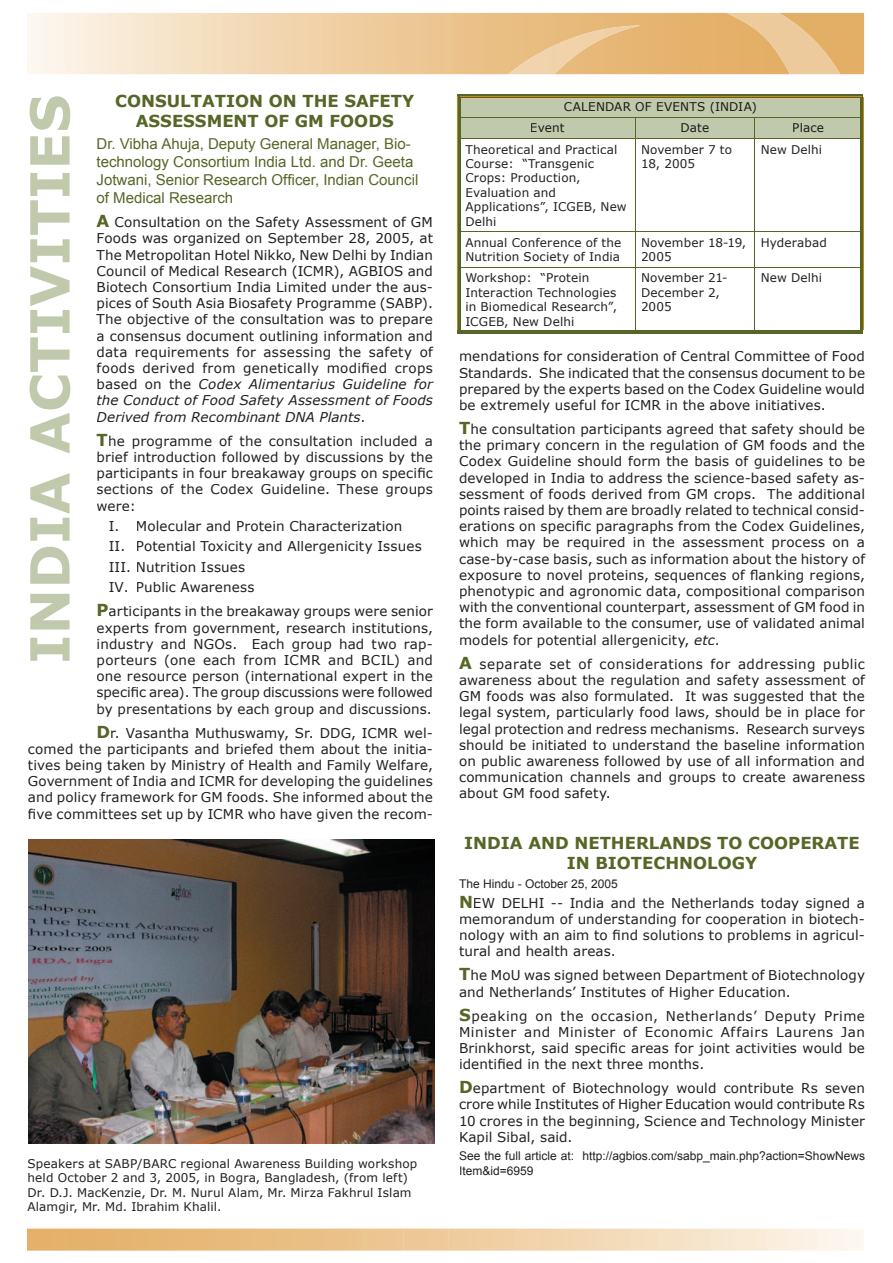
<style>
.page{position:relative;width:893px;height:1263px;background:#fff}
.page>*{position:absolute;margin:0;border:0;box-sizing:border-box;transform-origin:0 0}
.t1{font:700 54px "Verdana";color:#c1c9ad}
.t2{font:700 16.5px/19.8px "Verdana";color:#566627;text-align:center}
.t3{font:15px/18px "Arial";color:#566627}
.t4{font:13.5px/16.2px "Verdana";letter-spacing:.01em;color:#231f20;text-align:justify}
.t5{font:12px/14.4px "Verdana";letter-spacing:.015em;color:#231f20}
.t6{font:12px/14.4px "Arial";color:#231f20}
.t7{font:12px/21.1px "Verdana";letter-spacing:.015em;color:#191b13}
.s1{font-weight:700;font-size:16.5px;color:#566627}
.s2{font-style:italic}
</style>
<div class="page">
<svg style="left:27px;top:13px;width:837px;height:61px;background:#efd0a5"></svg>
<svg style="left:508px;top:25px;width:133px;height:49px;background:#eac087"></svg>
<svg style="left:727px;top:13px;width:113px;height:61px;background:#e7ba7d"></svg>
<svg style="left:27px;top:1228px;width:837px;height:22px;background:#efcfa3"></svg>
<hr style="left:458px;top:138px;width:3px;height:94px;background:#d08613">
<hr style="left:860px;top:138px;width:3px;height:94px;background:#d08613">
<hr style="left:458px;top:232px;width:3px;height:35px;background:#d08613">
<hr style="left:860px;top:232px;width:3px;height:35px;background:#d08613">
<hr style="left:458px;top:267px;width:3px;height:63px;background:#d08613">
<hr style="left:860px;top:267px;width:3px;height:63px;background:#d08613">
<hr style="left:458px;top:94px;width:177px;height:2px;background:#566627">
<hr style="left:635px;top:94px;width:120px;height:2px;background:#566627">
<hr style="left:755px;top:94px;width:108px;height:2px;background:#566627">
<hr style="left:458px;top:138px;width:1px;height:94px;background:#566627">
<hr style="left:460px;top:138px;width:1px;height:94px;background:#566627">
<hr style="left:860px;top:138px;width:2px;height:94px;background:#566627">
<hr style="left:863px;top:138px;width:1px;height:94px;background:#566627">
<hr style="left:458px;top:232px;width:1px;height:35px;background:#566627">
<hr style="left:460px;top:232px;width:1px;height:35px;background:#566627">
<hr style="left:860px;top:232px;width:2px;height:35px;background:#566627">
<hr style="left:863px;top:232px;width:1px;height:35px;background:#566627">
<hr style="left:458px;top:267px;width:1px;height:63px;background:#566627">
<hr style="left:460px;top:267px;width:1px;height:63px;background:#566627">
<hr style="left:860px;top:267px;width:2px;height:63px;background:#566627">
<hr style="left:863px;top:267px;width:1px;height:63px;background:#566627">
<svg style="left:458px;top:96px;width:406px;height:42px;background:#b9bf9d"></svg>
<hr style="left:461px;top:138px;width:174px;height:1px;background:#566627">
<hr style="left:635px;top:138px;width:120px;height:1px;background:#566627">
<hr style="left:635px;top:139px;width:1px;height:92px;background:#566627">
<hr style="left:755px;top:138px;width:105px;height:1px;background:#566627">
<hr style="left:754px;top:139px;width:1px;height:92px;background:#566627">
<hr style="left:461px;top:231px;width:174px;height:1px;background:#566627">
<hr style="left:635px;top:231px;width:120px;height:1px;background:#566627">
<hr style="left:635px;top:232px;width:1px;height:35px;background:#566627">
<hr style="left:755px;top:231px;width:105px;height:1px;background:#566627">
<hr style="left:754px;top:232px;width:1px;height:35px;background:#566627">
<hr style="left:461px;top:267px;width:174px;height:1px;background:#566627">
<hr style="left:635px;top:267px;width:120px;height:1px;background:#566627">
<hr style="left:635px;top:267px;width:1px;height:63px;background:#566627">
<hr style="left:755px;top:267px;width:105px;height:1px;background:#566627">
<hr style="left:754px;top:267px;width:1px;height:63px;background:#566627">
<hr style="left:458px;top:330px;width:177px;height:3px;background:#566627">
<hr style="left:635px;top:330px;width:120px;height:3px;background:#566627">
<hr style="left:755px;top:330px;width:108px;height:3px;background:#566627">
<div style="left:565px;top:102px;width:191px;height:12px;background:#c1c9ad"></div>
<div style="left:531px;top:124px;width:33px;height:8px;background:#c1c9ad"></div>
<div style="left:682px;top:124px;width:27px;height:9px;background:#c1c9ad"></div>
<div style="left:793px;top:123px;width:30px;height:10px;background:#c1c9ad"></div>
<img style="left:28px;top:839px;width:406px;height:304px">
<p class="t2" style="left:115px;top:91px;width:301px">CONSULTATION ON THE SAFETY<br>ASSESSMENT OF GM FOODS</p>
<p class="t3" style="left:97px;top:135px;width:323px">Dr. Vibha Ahuja, Deputy General Manager, Bio&shy;technology Consortium India Ltd. and Dr. Geeta Jotwani, Senior Research Officer, Indian Council of Medical Research</p>
<p class="t4" style="left:97px;top:214px;width:338px"><span class="s1">A</span> Consultation on the Safety Assessment of GM Foods was organized on September 28, 2005, at The Metropolitan Hotel Nikko, New Delhi by Indian Council of Medical Research (ICMR), AGBIOS and Biotech Consortium India Limited under the aus&shy;pices of South Asia Biosafety Programme (SABP).<br>The objective of the consultation was to prepare a consensus document outlining information and data requirements for assessing the safety of foods derived from genetically modified crops based on the <span class="s2">Codex Alimentarius Guideline for the Conduct of Food Safety Assessment of Foods Derived from Recombinant DNA Plants</span>.</p>
<p class="t4" style="left:97px;top:432px;width:338px"><span class="s1">T</span>he programme of the consultation included a brief introduction followed by discussions by the participants in four breakaway groups on specific sections of the Codex Guideline. These groups were:</p>
<p class="t4" style="left:136px;top:517px;width:268px">Molecular and Protein Characterization</p>
<p class="t4" style="left:136px;top:538px;width:287px">Potential Toxicity and Allergenicity Issues</p>
<p class="t4" style="left:109px;top:558px;width:138px">III. Nutrition Issues</p>
<p class="t4" style="left:136px;top:579px;width:120px">Public Awareness</p>
<p class="t4" style="left:97px;top:603px;width:338px"><span class="s1">P</span>articipants in the breakaway groups were senior experts from government, research institutions, industry and NGOs. Each group had two rap&shy;porteurs (one each from ICMR and BCIL) and one resource person (international expert in the specific area). The group discussions were followed by presentations by each group and discussions.</p>
<p class="t4" style="left:28px;top:724px;width:406px;text-indent:69px"><span class="s1">D</span>r. Vasantha Muthuswamy, Sr. DDG, ICMR wel&shy;comed the participants and briefed them about the initia&shy;tives being taken by Ministry of Health and Family Welfare, Government of India and ICMR for developing the guidelines and policy framework for GM foods. She informed about the five committees set up by ICMR who have given the recom-</p>
<h1 class="t1" style="left:16px;top:664px;width:571px;rotate:-90deg">INDIA ACTIVITIES</h1>
<p class="t4" style="left:109px;top:515px;width:18px;line-height:20.4px">I.<br>II.</p>
<p class="t4" style="left:109px;top:579px;width:21px">IV.</p>
<p class="t5" style="left:27px;top:1156px;width:391px">Speakers at SABP/BARC regional Awareness Building workshop held October 2 and 3, 2005, in Bogra, Bangladesh, (from left)<br>Dr. D.J. MacKenzie, Dr. M. Nurul Alam, Mr. Mirza Fakhrul Islam Alamgir, Mr. Md. Ibrahim Khalil.</p>
<p class="t7" style="left:530px;top:96px;width:229px;text-indent:34px">CALENDAR OF EVENTS (INDIA)<br>Event</p>
<p class="t7" style="left:680px;top:117px;width:30px">Date</p>
<p class="t7" style="left:792px;top:117px;width:33px">Place</p>
<p class="t5" style="left:465px;top:142px;width:163px">Theoretical and Practical<br>Course: “Transgenic<br>Crops: Production,<br>Evaluation and<br>Applications”, ICGEB, New<br>Delhi</p>
<p class="t5" style="left:641px;top:142px;width:93px">November 7 to<br>18, 2005</p>
<p class="t5" style="left:761px;top:142px;width:63px">New Delhi</p>
<p class="t5" style="left:465px;top:235px;width:158px">Annual Conference of the<br>Nutrition Society of India</p>
<p class="t5" style="left:641px;top:235px;width:107px">November 18-19,<br>2005</p>
<p class="t5" style="left:761px;top:235px;width:68px">Hyderabad</p>
<p class="t5" style="left:465px;top:270px;width:153px">Workshop: “Protein<br>Interaction Technologies in Biomedical Research”,<br>ICGEB, New Delhi</p>
<p class="t5" style="left:641px;top:270px;width:88px">November 21-<br>December 2,<br>2005</p>
<p class="t5" style="left:761px;top:270px;width:63px">New Delhi</p>
<p class="t4" style="left:459px;top:348px;width:407px">mendations for consideration of Central Committee of Food Standards. She indicated that the consensus document to be prepared by the experts based on the Codex Guideline would be extremely useful for ICMR in the above initiatives.</p>
<p class="t4" style="left:459px;top:421px;width:408px"><span class="s1">T</span>he consultation participants agreed that safety should be the primary concern in the regulation of GM foods and the Codex Guideline should form the basis of guidelines to be developed in India to address the science-based safety as&shy;sessment of foods derived from GM crops. The additional points raised by them are broadly related to technical consid&shy;erations on specific paragraphs from the Codex Guidelines, which may be required in the assessment process on a case-by-case basis, such as information about the history of exposure to novel proteins, sequences of flanking regions, phenotypic and agronomic data, compositional comparison with the conventional counterpart, assessment of GM food in the form available to the consumer, use of validated animal models for potential allergenicity, <span class="s2">etc</span>.</p>
<p class="t4" style="left:459px;top:655px;width:407px"><span class="s1">A</span> separate set of considerations for addressing public awareness about the regulation and safety assessment of GM foods was also formulated. It was suggested that the legal system, particularly food laws, should be in place for legal protection and redress mechanisms. Research surveys should be initiated to understand the baseline information on public awareness followed by use of all information and communication channels and groups to create awareness about GM food safety.</p>
<p class="t2" style="left:464px;top:833px;width:397px">INDIA AND NETHERLANDS TO COOPERATE<br>IN BIOTECHNOLOGY</p>
<p class="t6" style="left:459px;top:876px;width:160px">The Hindu - October 25, 2005</p>
<p class="t4" style="left:459px;top:894px;width:407px"><span class="s1">N</span>EW DELHI -- India and the Netherlands today signed a memorandum of understanding for cooperation in biotech&shy;nology with an aim to find solutions to problems in agricul&shy;tural and health areas.</p>
<p class="t4" style="left:459px;top:967px;width:407px"><span class="s1">T</span>he MoU was signed between Department of Biotechnology and Netherlands’ Institutes of Higher Education.</p>
<p class="t4" style="left:459px;top:1007px;width:407px"><span class="s1">S</span>peaking on the occasion, Netherlands’ Deputy Prime Minister and Minister of Economic Affairs Laurens Jan Brinkhorst, said specific areas for joint activities would be identified in the next three months.</p>
<p class="t4" style="left:459px;top:1080px;width:407px"><span class="s1">D</span>epartment of Biotechnology would contribute Rs seven crore while Institutes of Higher Education would contribute Rs 10 crores in the beginning, Science and Technology Minister Kapil Sibal, said.</p>
<p class="t6" style="left:459px;top:1149px;width:407px">See the full article at: http://agbios.com/sabp_main.php?action=ShowNews<br>Item&amp;id=6959</p>
</div>
